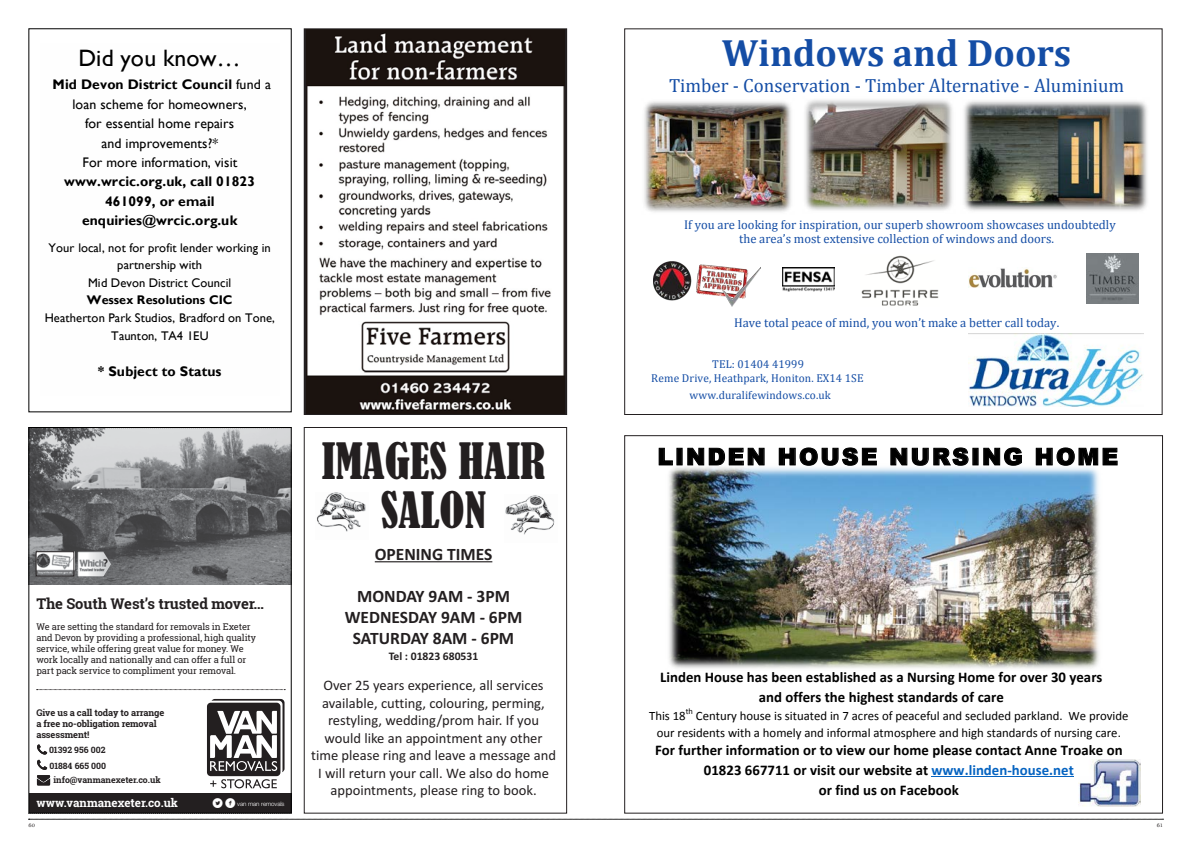
<style>
.page{position:relative;width:1191px;height:842px;background:#fff}
.page>*{position:absolute;margin:0;border:0;box-sizing:border-box;transform-origin:0 0}
.t1{font:condensed 46.6px/49.1px "Bernard";color:#231f20;text-align:center}
.t2{font:700 38.2px "Cambria";color:#144da5}
.t3{font:23.7px "Gill Sans";letter-spacing:.005em;color:#000}
.t4{font:900 23.3px "Arial";letter-spacing:.09em;color:#000}
.t5{font:19.1px "Cambria";color:#144da5}
.t6{font:700 17.5px/21px "Calibri";color:#231f20;text-align:center}
.t7{font:700 14.8px/19.7px "Calibri";letter-spacing:.005em;color:#000;text-align:center}
.t8{font:700 14.7px "Roboto Slab";letter-spacing:-.01em;color:#231f20}
.t9{font:14.6px/17.5px "Calibri";color:#231f20;text-align:center}
.t10{font:14px "Socialico";color:#fff}
.t11{font:13.9px/19.5px "Gill Sans";letter-spacing:.01em;color:#000;text-align:center}
.t12{font:700 13.9px/19.5px "Gill Sans";letter-spacing:.01em;color:#000;text-align:center}
.t13{font:12.8px/16.9px "Calibri";color:#000}
.t14{font:12.7px/14.8px "Cambria";color:#144da5;text-align:center}
.t15{font:12.5px/17.6px "Gill Sans";letter-spacing:.005em;color:#000;text-align:center}
.t16{font:700 12.5px "Gill Sans";letter-spacing:.005em;color:#000}
.t17{font:700 11.6px "Roboto Slab";color:#fff}
.t18{font:700 11.6px "Calibri";color:#231f20}
.t19{font:11.5px/13.5px "Cambria";letter-spacing:.01em;color:#144da5;text-align:center}
.t20{font:10.2px/11.2px "Myriad Pro";letter-spacing:-.03em;color:#231f20}
.t21{font:italic 700 10.2px "Myriad Pro";letter-spacing:-.02em;color:#fff}
.t22{font:10.2px "Myriad Pro";color:#231f20}
.t23{font:9.2px/11.1px "Roboto Slab";letter-spacing:-.01em;color:#231f20}
.t24{font:700 9.2px/11.1px "Roboto Slab";letter-spacing:-.01em;color:#231f20}
.t25{font:700 8.7px "Roboto Slab";color:#231f20}
.t26{font:8.4px "Calibri";color:#000}
.t27{font:7px "ITC New Veljovic Pro";color:#231f20}
.t28{font:300 6.2px "Helvetica Neue";letter-spacing:-.01em;color:#fff}
.s1{font-weight:700}
.s2{color:#0563c1}
</style>
<div class="page">
<svg style="left:317px;top:492px;width:238px;height:71px"></svg>
<div style="left:304px;top:427px;width:263px;height:387px;border:1px solid #231f20"></div>
<img style="left:307px;top:30px;width:257px;height:383px">
<div style="left:304px;top:28px;width:263px;height:387px;border:1px solid #231f20"></div>
<svg style="left:207px;top:699px;width:77px;height:89px"></svg>
<svg style="left:37px;top:744px;width:13px;height:41px"></svg>
<svg style="left:37px;top:689px;width:248px;height:1px"></svg>
<div style="left:29px;top:793px;width:262px;height:20px;background:#231f20"></div>
<img style="left:30px;top:429px;width:260px;height:155px">
<svg style="left:28px;top:813px;width:1135px;height:7px"></svg>
<img style="left:38px;top:554px;width:34px;height:20px">
<div style="left:36px;top:552px;width:38px;height:24px;border:1px solid #231f20"></div>
<img style="left:78px;top:552px;width:33px;height:24px">
<div style="left:28px;top:427px;width:264px;height:387px;border:1px solid #000"></div>
<img style="left:644px;top:101px;width:147px;height:111px">
<img style="left:782px;top:268px;width:52px;height:23px">
<img style="left:653px;top:262px;width:107px;height:44px">
<img style="left:968px;top:268px;width:89px;height:20px">
<img style="left:1086px;top:254px;width:52px;height:49px">
<img style="left:968px;top:334px;width:175px;height:73px">
<img style="left:805px;top:100px;width:147px;height:111px">
<img style="left:964px;top:101px;width:184px;height:110px">
<img style="left:861px;top:255px;width:78px;height:51px">
<img style="left:1078px;top:760px;width:62px;height:46px">
<hr style="left:931px;top:777px;width:143px;height:1px;background:#0563c1">
<img style="left:669px;top:467px;width:431px;height:202px">
<h3 class="t3" style="left:78px;top:44px;width:164px">Did you know…</h3>
<p class="t11" style="left:53px;top:75px;width:220px"><span class="s1">Mid Devon District Council</span> fund a loan scheme for homeowners,<br>for essential home repairs<br>and improvements?*<br>For more information, visit</p>
<p class="t12" style="left:64px;top:172px;width:192px">www.wrcic.org.uk, call 01823<br>461099, or email enquiries@wrcic.org.uk</p>
<p class="t15" style="left:49px;top:239px;width:224px">Your local, not for profit lender working in partnership with<br>Mid Devon District Council</p>
<p class="t16" style="left:87px;top:293px;width:147px">Wessex Resolutions CIC</p>
<p class="t15" style="left:45px;top:309px;width:232px">Heatherton Park Studios, Bradford on Tone,<br>Taunton, TA4 1EU</p>
<p class="t12" style="left:98px;top:362px;width:125px">* Subject to Status</p>
<p class="t20" style="left:29px;top:589px;width:162px;line-height:22.4px">in supporting individuals and have been<br>20 years.</p>
<p class="t20" style="left:29px;top:636px;width:181px">This could include reassurance visits, carrying out day to day tasks, more structured support for those with little or no mobility and ad hoc respite for Carers.</p>
<p class="t22" style="left:29px;top:710px;width:73px">Direct Payments.</p>
<p class="t8" style="left:36px;top:594px;width:229px">The South West’s trusted mover…</p>
<p class="t23" style="left:36px;top:621px;width:221px">We are setting the standard for removals in Exeter and Devon by providing a professional, high quality service, while offering great value for money. We work locally and nationally and can offer a full or part pack service to compliment your removal.</p>
<p class="t24" style="left:36px;top:707px;width:129px">Give us a call today to arrange a free no-obligation removal assessment!</p>
<p class="t25" style="left:49px;top:744px;width:58px">01392 956 002</p>
<p class="t25" style="left:49px;top:760px;width:58px">01884 665 000</p>
<p class="t25" style="left:53px;top:774px;width:109px">info@vanmanexeter.co.uk</p>
<p class="t17" style="left:36px;top:795px;width:143px">www.vanmanexeter.co.uk</p>
<p class="t10" style="left:212px;top:795px;width:25px">lf</p>
<p class="t28" style="left:237px;top:800px;width:49px">van man removals</p>
<p class="t21" style="left:41px;top:796px;width:239px">Providing quality care in the community for over 20 years</p>
<h1 class="t1" style="left:322px;top:437px;width:225px">IMAGES HAIR<br>SALON</h1>
<p class="t6" style="left:375px;top:543px;width:119px">OPENING TIMES</p>
<p class="t6" style="left:345px;top:585px;width:179px">MONDAY 9AM - 3PM<br>WEDNESDAY 9AM - 6PM<br>SATURDAY 8AM - 6PM</p>
<p class="t18" style="left:389px;top:649px;width:91px">Tel : 01823 680531</p>
<p class="t9" style="left:311px;top:677px;width:246px">Over 25 years experience, all services available, cutting, colouring, perming, restyling, wedding/prom hair. If you would like an appointment any other time please ring and leave a message and I will return your call. We also do home appointments, please ring to book.</p>
<h2 class="t2" style="left:722px;top:26px;width:351px">Windows and Doors</h2>
<h3 class="t5" style="left:669px;top:75px;width:457px">Timber - Conservation - Timber Alternative - Aluminium</h3>
<p class="t14" style="left:684px;top:217px;width:433px">If you are looking for inspiration, our superb showroom showcases undoubtedly the area’s most extensive collection of windows and doors.</p>
<p class="t14" style="left:734px;top:315px;width:327px">Have total peace of mind, you won’t make a better call today.</p>
<p class="t19" style="left:651px;top:357px;width:214px">TEL: 01404 41999<br>Reme Drive, Heathpark, Honiton. EX14 1SE</p>
<p class="t19" style="left:689px;top:388px;width:143px">www.duralifewindows.co.uk</p>
<h3 class="t4" style="left:657px;top:440px;width:462px">LINDEN HOUSE NURSING HOME</h3>
<p class="t7" style="left:660px;top:667px;width:444px">Linden House has been established as a Nursing Home for over 30 years and offers the highest standards of care</p>
<p class="t13" style="left:649px;top:707px;width:38px">This 18</p>
<p class="t26" style="left:685px;top:706px;width:9px">th</p>
<p class="t13" style="left:657px;top:707px;width:473px;text-indent:39px">Century house is situated in 7 acres of peaceful and secluded parkland. We provide our residents with a homely and informal atmosphere and high standards of nursing care.</p>
<p class="t7" style="left:655px;top:740px;width:469px">For further information or to view our home please contact Anne Troake on<br>01823 667711 or visit our website at <span class="s2">www.linden-house.net<br></span>or find us on Facebook</p>
<p class="t27" style="left:28px;top:820px;width:8px">60</p>
<p class="t27" style="left:1156px;top:820px;width:7px">61</p>
</div>
